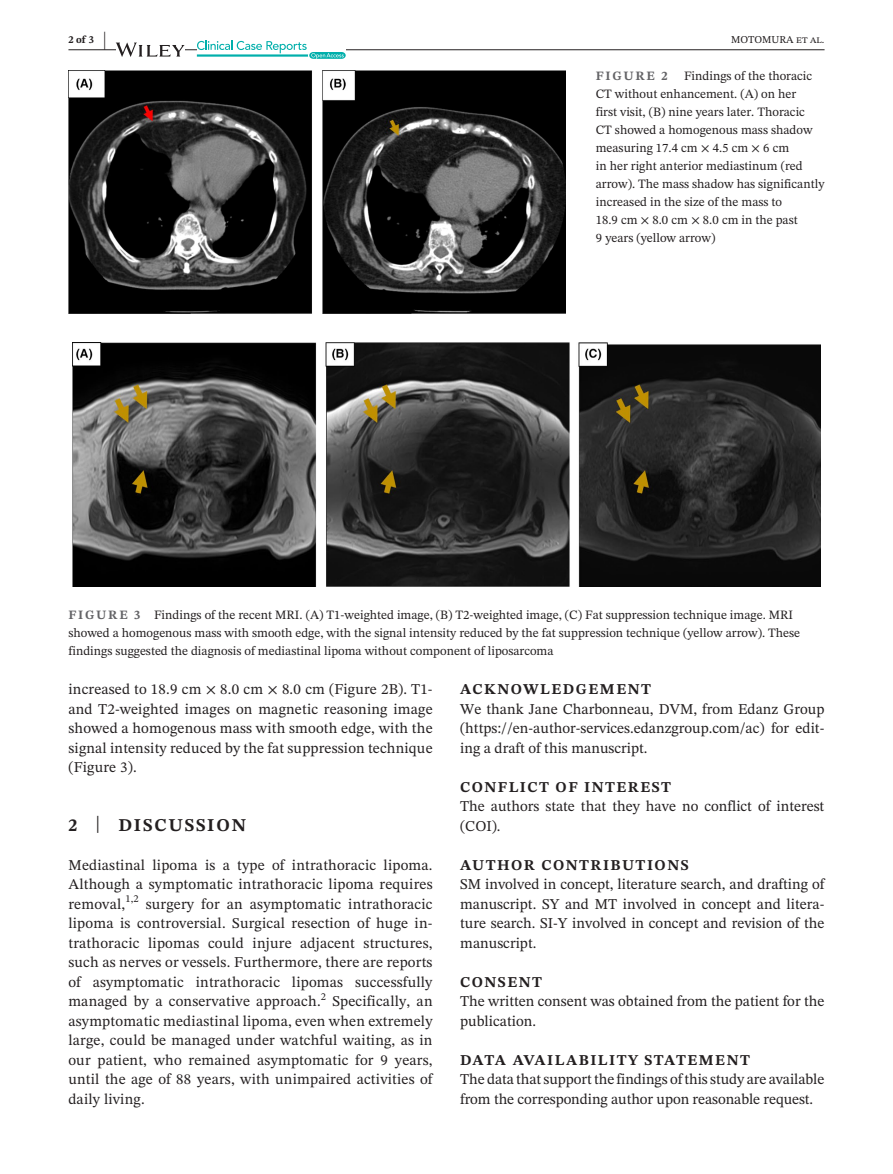
<style>
.page{position:relative;width:893px;height:1174px;background:#fff}
.page>*{position:absolute;margin:0;border:0;box-sizing:border-box;transform-origin:0 0}
.t1{font:700 18px "STIX Two Text";letter-spacing:.1em;color:#231f20}
.t2{font:15px/19.5px "STIX Two Text";color:#231f20;text-align:justify}
.t3{font:700 15px "STIX Two Text";letter-spacing:.1em;color:#231f20}
.t4{font:12.75px/18px "STIX Two Text";color:#231f20}
.t5{font:700 12.75px "STIX Two Text";letter-spacing:.14em;color:#636366}
.t6{font:10.5px "STIX Two Text";color:#231f20}
.t7{font:700 10.5px "STIX Two Text";color:#231f20}
.s1{font-size:21px}
.s2{font-weight:700;color:#636366}
.s3{font-weight:400;font-size:23.7px}
</style>
<div class="page">
<hr style="left:68px;top:49px;width:756px;height:1px;background:#231f20">
<svg style="left:116px;top:43px;width:69px;height:14px"></svg>
<svg style="left:197px;top:41px;width:149px;height:18px"></svg>
<img style="left:68px;top:70px;width:498px;height:244px">
<img style="left:72px;top:342px;width:749px;height:244px">
<p class="t7" style="left:68px;top:32px;width:39px">2 of 3 <span class="s1">|</span></p>
<p class="t6" style="left:731px;top:32px;width:95px">MOTOMURA et al.</p>
<p class="t4" style="left:596px;top:66px;width:230px;text-indent:88px">Findings of the thoracic CT without enhancement. (A) on her<br>first visit, (B) nine years later. Thoracic<br>CT showed a homogenous mass shadow measuring 17.4 cm × 4.5 cm × 6 cm<br>in her right anterior mediastinum (red arrow). The mass shadow has significantly increased in the size of the mass to<br>18.9 cm × 8.0 cm × 8.0 cm in the past<br>9 years (yellow arrow)</p>
<p class="t5" style="left:596px;top:66px;width:73px">FIGURE 2</p>
<p class="t4" style="left:68px;top:605px;width:733px"><span class="s2">FIGURE 3</span> Findings of the recent MRI. (A) T1-weighted image, (B) T2-weighted image, (C) Fat suppression technique image. MRI showed a homogenous mass with smooth edge, with the signal intensity reduced by the fat suppression technique (yellow arrow). These findings suggested the diagnosis of mediastinal lipoma without component of liposarcoma</p>
<p class="t2" style="left:68px;top:679px;width:366px">increased to 18.9 cm × 8.0 cm × 8.0 cm (Figure 2B). T1- and T2-weighted images on magnetic reasoning image showed a homogenous mass with smooth edge, with the signal intensity reduced by the fat suppression technique (Figure 3).</p>
<p class="t1" style="left:68px;top:812px;width:179px">2 <span class="s3">|</span> DISCUSSION</p>
<p class="t2" style="left:68px;top:855px;width:366px">Mediastinal lipoma is a type of intrathoracic lipoma.<br>Although a symptomatic intrathoracic lipoma requires removal,</p>
<p class="t6" style="left:125px;top:891px;width:15px">1,2</p>
<p class="t2" style="left:68px;top:894px;width:366px;text-indent:77px">surgery for an asymptomatic intrathoracic lipoma is controversial. Surgical resection of huge in&shy;trathoracic lipomas could injure adjacent structures, such as nerves or vessels. Furthermore, there are reports of asymptomatic intrathoracic lipomas successfully managed by a conservative approach.</p>
<p class="t6" style="left:321px;top:988px;width:7px">2</p>
<p class="t2" style="left:68px;top:991px;width:366px;text-indent:264px">Specifically, an asymptomatic mediastinal lipoma, even when extremely large, could be managed under watchful waiting, as in our patient, who remained asymptomatic for 9 years, until the age of 88 years, with unimpaired activities of daily living.</p>
<p class="t3" style="left:460px;top:678px;width:192px">ACKNOWLEDGEMENT</p>
<p class="t2" style="left:460px;top:699px;width:366px">We thank Jane Charbonneau, DVM, from Edanz Group (https://en-author-services.edanzgroup.com/ac) for edit&shy;ing a draft of this manuscript.</p>
<p class="t3" style="left:460px;top:776px;width:212px">CONFLICT OF INTEREST</p>
<p class="t2" style="left:460px;top:796px;width:366px">The authors state that they have no conflict of interest (COI).</p>
<p class="t3" style="left:460px;top:854px;width:230px">AUTHOR CONTRIBUTIONS</p>
<p class="t2" style="left:460px;top:874px;width:366px">SM involved in concept, literature search, and drafting of manuscript. SY and MT involved in concept and litera&shy;ture search. SI-Y involved in concept and revision of the manuscript.</p>
<p class="t3" style="left:460px;top:971px;width:83px">CONSENT</p>
<p class="t2" style="left:460px;top:991px;width:366px">The written consent was obtained from the patient for the publication.</p>
<p class="t3" style="left:460px;top:1049px;width:291px">DATA AVAILABILITY STATEMENT</p>
<p class="t2" style="left:460px;top:1069px;width:366px">The data that support the findings of this study are available from the corresponding author upon reasonable request.</p>
</div>
